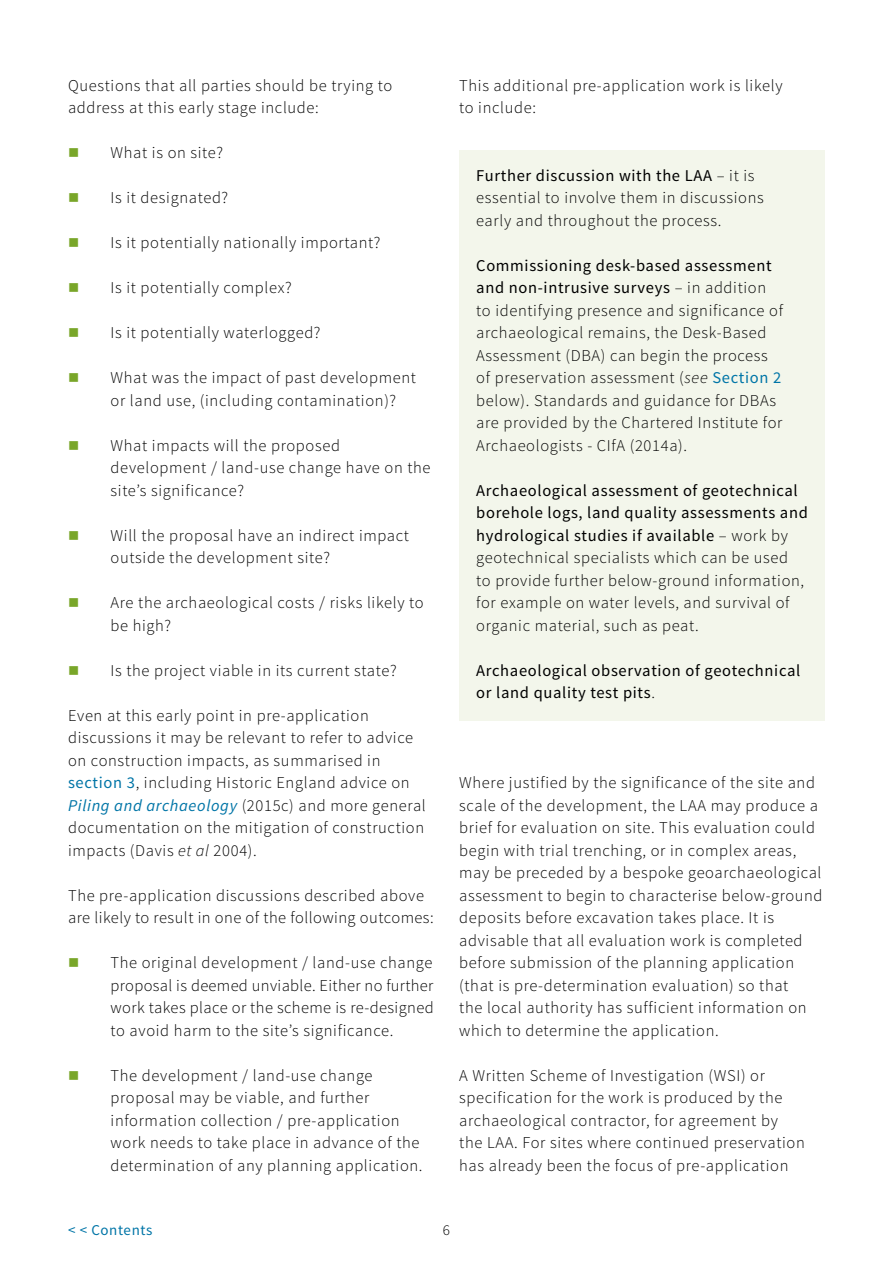
<style>
.page{position:relative;width:893px;height:1263px;background:#fff}
.page>*{position:absolute;margin:0;border:0;box-sizing:border-box;transform-origin:0 0}
.Body_text{font:300 16.5px/22.5px "Source Sans Pro";letter-spacing:.04em;color:#000}
.Body_text-2{font:16.5px/22.5px "Source Sans Pro";letter-spacing:.04em;color:#000}
.t1{font:15px "Source Sans Pro";letter-spacing:.04em;color:#0075a7}
.t2{font:300 15px "Source Sans Pro";color:#000}
.s1{font-weight:400;color:#0075a7}
.s2{font-weight:400;font-style:italic;color:#0075a7}
.s3{font-style:italic}
.s4{font-weight:400}
.s5{font-weight:300}
</style>
<div class="page">
<div style="left:459px;top:150px;width:366px;height:571px;background:#f3f6eb"></div>
<p class="Body_text" style="left:68px;top:74px;width:326px">Questions that all parties should be trying to address at this early stage include:</p>
<p class="Body_text" style="left:111px;top:141px;width:114px">What is on site?</p>
<p class="Body_text" style="left:111px;top:186px;width:119px">Is it designated?</p>
<p class="Body_text" style="left:111px;top:231px;width:271px">Is it potentially nationally important?</p>
<p class="Body_text" style="left:111px;top:276px;width:183px">Is it potentially complex?</p>
<p class="Body_text" style="left:111px;top:321px;width:212px">Is it potentially waterlogged?</p>
<p class="Body_text" style="left:111px;top:366px;width:307px">What was the impact of past development or land use, (including contamination)?</p>
<p class="Body_text" style="left:111px;top:434px;width:321px">What impacts will the proposed development / land-use change have on the site’s significance?</p>
<p class="Body_text" style="left:111px;top:524px;width:300px">Will the proposal have an indirect impact outside the development site?</p>
<p class="Body_text" style="left:111px;top:591px;width:315px">Are the archaeological costs / risks likely to be high?</p>
<p class="Body_text" style="left:111px;top:659px;width:288px">Is the project viable in its current state?</p>
<p class="Body_text" style="left:68px;top:704px;width:359px">Even at this early point in pre-application discussions it may be relevant to refer to advice on construction impacts, as summarised in <span class="s1">section 3</span>, including Historic England advice on <span class="s2">Piling and archaeology</span> (2015c) and more general documentation on the mitigation of construction impacts (Davis <span class="s3">et al</span> 2004).</p>
<p class="Body_text" style="left:68px;top:884px;width:367px">The pre-application discussions described above are likely to result in one of the following outcomes:</p>
<p class="Body_text" style="left:111px;top:951px;width:325px;text-align:justify">The original development / land-use change proposal is deemed unviable. Either no further work takes place or the scheme is re-designed to avoid harm to the site’s significance.</p>
<p class="Body_text" style="left:111px;top:1064px;width:313px">The development / land-use change proposal may be viable, and further information collection / pre-application work needs to take place in advance of the determination of any planning application.</p>
<p class="Body_text" style="left:459px;top:74px;width:325px">This additional pre-application work is likely to include:</p>
<p class="Body_text" style="left:476px;top:164px;width:289px"><span class="s4">Further discussion with the LAA</span> – it is essential to involve them in discussions early and throughout the process.</p>
<p class="Body_text" style="left:476px;top:254px;width:308px"><span class="s4">Commissioning desk-based assessment and non-intrusive surveys</span> – in addition to identifying presence and significance of archaeological remains, the Desk-Based Assessment (DBA) can begin the process of preservation assessment (<span class="s3">see</span> <span class="s1">Section 2</span></p>
<p class="Body_text" style="left:476px;top:389px;width:308px">below). Standards and guidance for DBAs are provided by the Chartered Institute for<br>Archaeologists - CIfA (2014a).</p>
<p class="Body_text" style="left:476px;top:479px;width:333px"><span class="s4">Archaeological assessment of geotechnical borehole logs, land quality assessments and hydrological studies if available</span> – work by geotechnical specialists which can be used<br>to provide further below-ground information, for example on water levels, and survival of organic material, such as peat.</p>
<p class="Body_text-2" style="left:476px;top:659px;width:326px">Archaeological observation of geotechnical or land quality test pits<span class="s5">.</span></p>
<p class="Body_text" style="left:459px;top:771px;width:365px">Where justified by the significance of the site and scale of the development, the LAA may produce a brief for evaluation on site. This evaluation could begin with trial trenching, or in complex areas, may be preceded by a bespoke geoarchaeological assessment to begin to characterise below-ground deposits before excavation takes place. It is advisable that all evaluation work is completed before submission of the planning application (that is pre-determination evaluation) so that<br>the local authority has sufficient information on which to determine the application.</p>
<p class="Body_text" style="left:459px;top:1064px;width:347px">A Written Scheme of Investigation (WSI) or specification for the work is produced by the archaeological contractor, for agreement by the LAA. For sites where continued preservation has already been the focus of pre-application</p>
<p class="t1" style="left:68px;top:1220px;width:86px">&lt; &lt; Contents</p>
<p class="t2" style="left:443px;top:1220px;width:9px">6</p>
</div>
